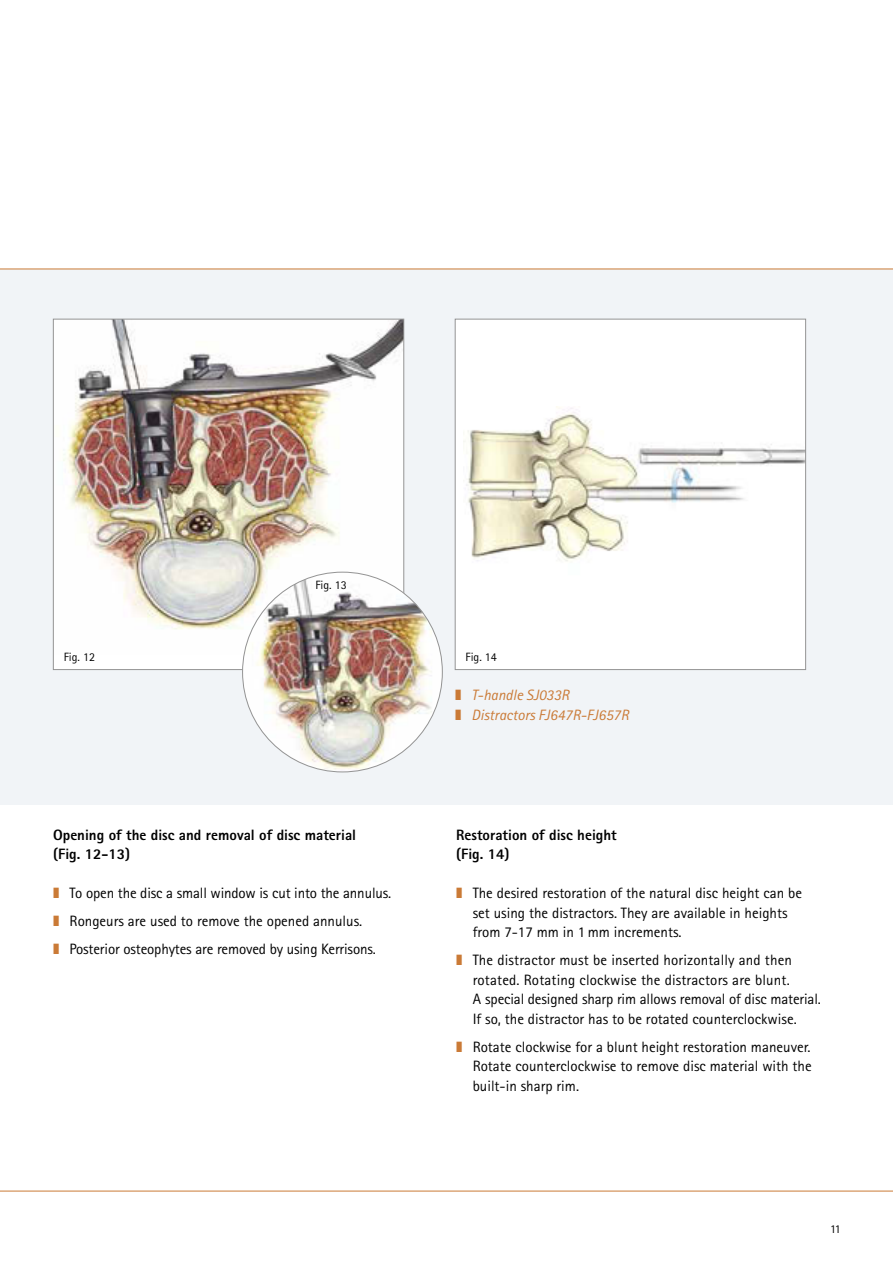
<style>
.page{position:relative;width:893px;height:1263px;background:#fff}
.page>*{position:absolute;margin:0;border:0;box-sizing:border-box;transform-origin:0 0}
.t1{font:15px/19.5px "Rotis Sans Serif Pro";color:#000}
.t2{font:800 15px/19.5px "Rotis Sans Serif Pro";color:#000}
.t3{font:italic 15px/19.5px "Rotis Sans Serif Pro";color:#ca7a36}
.t4{font:12px "Rotis Sans Serif Pro";color:#000}
</style>
<div class="page">
<div style="left:0;top:269px;width:893px;height:536px;background:#f1f4f7"></div>
<hr style="left:0;top:1191px;width:893px;height:1px;background:#ca7a36">
<img style="left:55px;top:321px;width:347px;height:334px">
<img style="left:243px;top:572px;width:199px;height:200px;border-radius:100px">
<div style="left:455px;top:319px;width:351px;height:350px;background:#fff"></div>
<img style="left:463px;top:406px;width:341px;height:156px">
<div style="left:455px;top:319px;width:351px;height:351px;border:1px solid #939393"></div>
<hr style="left:0;top:269px;width:893px;height:1px;background:#ca7a36">
<p class="t4" style="left:64px;top:650px;width:33px">Fig. 12</p>
<p class="t4" style="left:315px;top:578px;width:33px">Fig. 13</p>
<p class="t2" style="left:53px;top:825px;width:304px">Opening of the disc and removal of disc material (Fig. 12-13)</p>
<p class="t1" style="left:70px;top:879px;width:323px;line-height:28px">To open the disc a small window is cut into the annulus.<br>Rongeurs are used to remove the opened annulus.<br>Posterior osteophytes are removed by using Kerrisons.</p>
<p class="t4" style="left:466px;top:650px;width:33px">Fig. 14</p>
<p class="t3" style="left:471px;top:686px;width:159px">T-handle SJ033R<br>Distractors FJ647R-FJ657R</p>
<p class="t2" style="left:456px;top:825px;width:162px">Restoration of disc height (Fig. 14)</p>
<p class="t1" style="left:473px;top:883px;width:331px">The desired restoration of the natural disc height can be set using the distractors. They are available in heights from 7-17 mm in 1 mm increments.</p>
<p class="t1" style="left:473px;top:950px;width:350px">The distractor must be inserted horizontally and then rotated. Rotating clockwise the distractors are blunt.<br>A special designed sharp rim allows removal of disc material.<br>If so, the distractor has to be rotated counterclockwise.</p>
<p class="t1" style="left:473px;top:1037px;width:341px;text-align:justify">Rotate clockwise for a blunt height restoration maneuver.<br>Rotate counterclockwise to remove disc material with the built-in sharp rim.</p>
<p class="t4" style="left:830px;top:1222px;width:12px">11</p>
</div>
